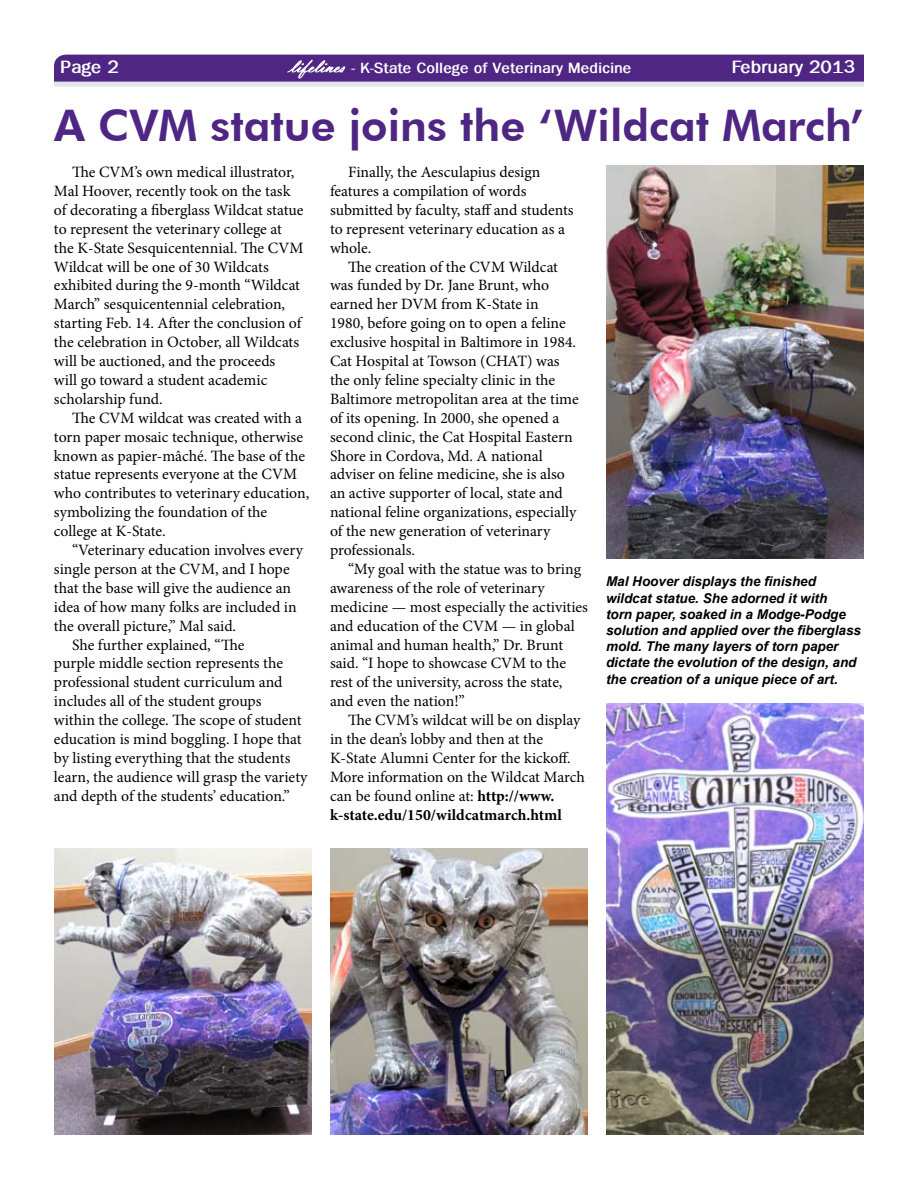
<style>
.page{position:relative;width:918px;height:1188px;background:#fff}
.page>*{position:absolute;margin:0;border:0;box-sizing:border-box;transform-origin:0 0}
.t1{font:800 43.5px "Futura BT";color:#4f2683}
.t2{font:700 18px "Franklin Gothic";color:#fff}
.t3{font:15.75px/18.9px "Minion Pro";color:#000}
.t4{font:700 15px "Franklin Gothic";color:#fff}
.t5{font:italic 700 13.5px/16.2px "Arial";color:#000}
.s1{font-family:"Vladimir Script";font-weight:400;font-size:22.5px;color:#4f2683}
.s2{font-weight:700}
</style>
<div class="page">
<div style="left:54px;top:81px;width:810px;height:6px;background:#e1e6e8"></div>
<div style="left:54px;top:55px;width:810px;height:27px;background:#4f2683"></div>
<img style="left:290px;top:60px;width:21px;height:12px">
<img style="left:606px;top:166px;width:258px;height:393px">
<img style="left:606px;top:704px;width:258px;height:431px">
<img style="left:330px;top:848px;width:258px;height:287px">
<img style="left:54px;top:848px;width:258px;height:287px">
<p class="t2" style="left:60px;top:57px;width:60px">Page 2</p>
<p class="t4" style="left:287px;top:59px;width:346px"><span class="s1">lifelines</span> - K-State College of Veterinary Medicine</p>
<h1 class="t1" style="left:54px;top:99px;width:811px">A CVM statue joins the ‘Wildcat March’</h1>
<p class="t3" style="left:54px;top:163px;width:251px;text-indent:18px">The CVM’s own medical illustrator, Mal Hoover, recently took on the task of decorating a fiberglass Wildcat statue to represent the veterinary college at the K-State Sesquicentennial. The CVM Wildcat will be one of 30 Wildcats exhibited during the 9-month “Wildcat March” sesquicentennial celebration, starting Feb. 14. After the conclusion of the celebration in October, all Wildcats will be auctioned, and the proceeds<br>will go toward a student academic scholarship fund.</p>
<p class="t3" style="left:54px;top:408px;width:257px;text-indent:18px">The CVM wildcat was created with a torn paper mosaic technique, otherwise known as papier-mâché. The base of the statue represents everyone at the CVM who contributes to veterinary education, symbolizing the foundation of the college at K-State.</p>
<p class="t3" style="left:72px;top:541px;width:232px">“Veterinary education involves every</p>
<p class="t3" style="left:54px;top:560px;width:237px">single person at the CVM, and I hope</p>
<p class="t3" style="left:54px;top:578px;width:239px">that the base will give the audience an</p>
<p class="t3" style="left:54px;top:597px;width:244px">idea of how many folks are included in</p>
<p class="t3" style="left:54px;top:616px;width:184px">the overall picture,” Mal said.</p>
<p class="t3" style="left:72px;top:635px;width:174px">She further explained, “The</p>
<p class="t3" style="left:54px;top:654px;width:231px">purple middle section represents the</p>
<p class="t3" style="left:54px;top:673px;width:230px">professional student curriculum and</p>
<p class="t3" style="left:54px;top:692px;width:209px">includes all of the student groups</p>
<p class="t3" style="left:54px;top:711px;width:249px">within the college. The scope of student</p>
<p class="t3" style="left:54px;top:730px;width:249px">education is mind boggling. I hope that</p>
<p class="t3" style="left:54px;top:749px;width:238px">by listing everything that the students</p>
<p class="t3" style="left:54px;top:767px;width:255px">learn, the audience will grasp the variety</p>
<p class="t3" style="left:54px;top:786px;width:237px">and depth of the students’ education.”</p>
<p class="t2" style="left:731px;top:57px;width:125px">February 2013</p>
<p class="t3" style="left:330px;top:163px;width:245px;text-indent:18px">Finally, the Aesculapius design features a compilation of words submitted by faculty, staff and students to represent veterinary education as a whole.</p>
<p class="t3" style="left:330px;top:257px;width:250px;text-indent:18px">The creation of the CVM Wildcat was funded by Dr. Jane Brunt, who earned her DVM from K-State in<br>1980, before going on to open a feline exclusive hospital in Baltimore in 1984.<br>Cat Hospital at Towson (CHAT) was the only feline specialty clinic in the Baltimore metropolitan area at the time of its opening. In 2000, she opened a second clinic, the Cat Hospital Eastern Shore in Cordova, Md. A national adviser on feline medicine, she is also an active supporter of local, state and national feline organizations, especially of the new generation of veterinary professionals.</p>
<p class="t3" style="left:330px;top:560px;width:260px;text-indent:18px">“My goal with the statue was to bring awareness of the role of veterinary medicine — most especially the activities and education of the CVM — in global animal and human health,” Dr. Brunt said. “I hope to showcase CVM to the rest of the university, across the state, and even the nation!”</p>
<p class="t3" style="left:330px;top:711px;width:256px;text-indent:18px">The CVM’s wildcat will be on display in the dean’s lobby and then at the K-State Alumni Center for the kickoff.<br>More information on the Wildcat March can be found online at: <span class="s2">http://www. k-state.edu/150/wildcatmarch.html</span></p>
<p class="t5" style="left:606px;top:574px;width:257px">Mal Hoover displays the finished wildcat statue. She adorned it with<br>torn paper, soaked in a Modge-Podge solution and applied over the fiberglass mold. The many layers of torn paper dictate the evolution of the design, and the creation of a unique piece of art.</p>
</div>
